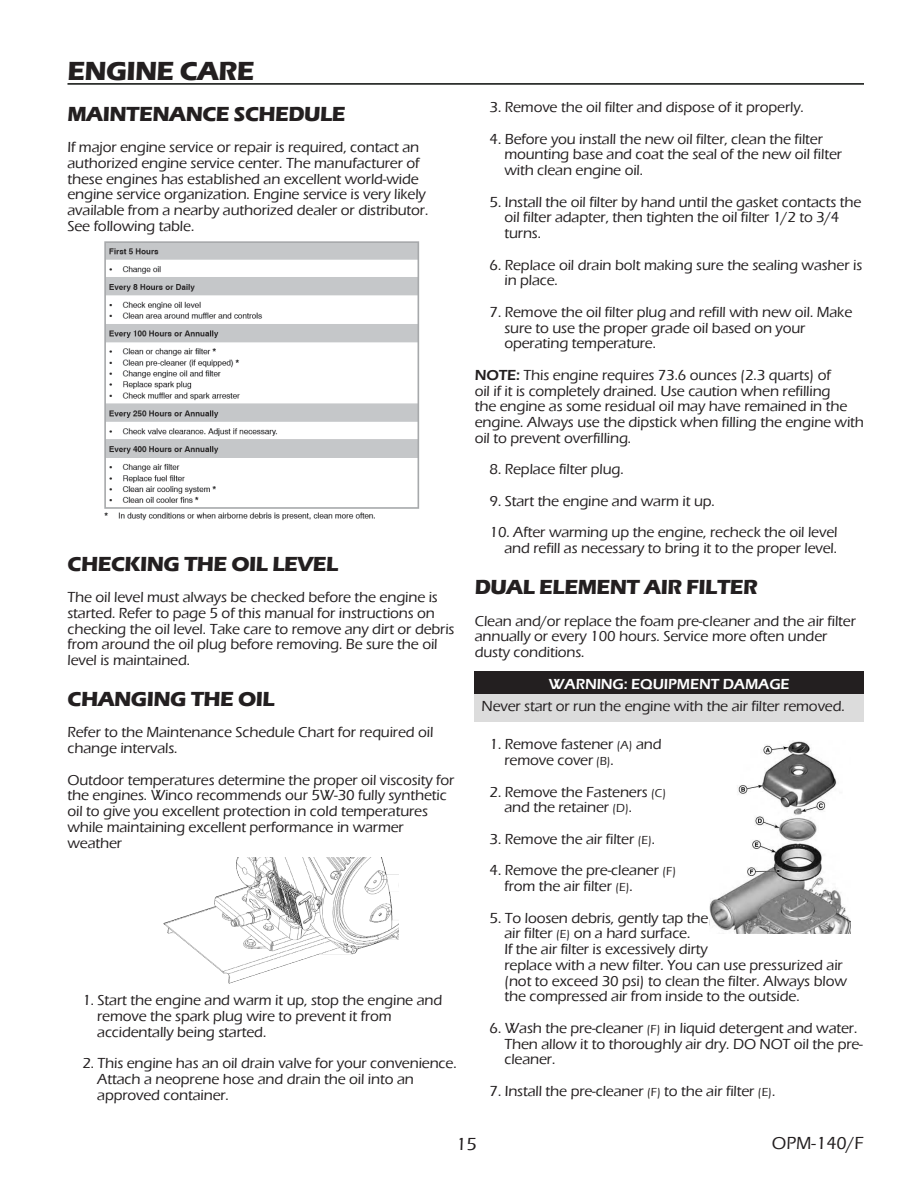
<style>
.page{position:relative;width:918px;height:1188px;background:#fff}
.page>*{position:absolute;margin:0;border:0;box-sizing:border-box;transform-origin:0 0}
.HEADING{font:700 27px "Eras ITC";letter-spacing:-.025em;color:#231f20}
.SUB_HEADING{font:700 21px "Eras ITC";letter-spacing:-.025em;color:#231f20}
.t1{font:500 18px "Eras ITC";color:#231f20}
.Body_text{font:500 15px/15.8px "Eras ITC";letter-spacing:-.01em;color:#231f20}
.CAUTION_ITALIC{font:500 15px "Eras ITC";letter-spacing:-.01em;color:#231f20}
.CAUTION{font:600 15px "Eras ITC";letter-spacing:-.01em;color:#fff}
.s1{font-weight:600}
.s2{font-size:12px}
</style>
<div class="page">
<img style="left:104px;top:241px;width:316px;height:280px">
<img style="left:164px;top:858px;width:235px;height:125px">
<div style="left:475px;top:672px;width:389px;height:27px;background:#231f20"></div>
<div style="left:475px;top:694px;width:389px;height:27px;background:#dcdcdc"></div>
<img style="left:710px;top:741px;width:140px;height:192px">
<hr style="left:68px;top:83px;width:796px;height:2px;background:#090b09">
<p class="HEADING" style="left:68px;top:55px;width:189px">ENGINE CARE</p>
<p class="SUB_HEADING" style="left:68px;top:101px;width:280px">MAINTENANCE SCHEDULE</p>
<p class="Body_text" style="left:68px;top:139px;width:362px">If major engine service or repair is required, contact an authorized engine service center. The manufacturer of these engines has established an excellent world-wide engine service organization. Engine service is very likely available from a nearby authorized dealer or distributor.</p>
<p class="Body_text" style="left:68px;top:218px;width:128px">See following table.</p>
<p class="SUB_HEADING" style="left:68px;top:551px;width:272px">CHECKING THE OIL LEVEL</p>
<p class="Body_text" style="left:68px;top:589px;width:389px">The oil level must always be checked before the engine is started. Refer to page 5 of this manual for instructions on checking the oil level. Take care to remove any dirt or debris from around the oil plug before removing. Be sure the oil level is maintained.</p>
<p class="SUB_HEADING" style="left:68px;top:687px;width:209px">CHANGING THE OIL</p>
<p class="Body_text" style="left:68px;top:725px;width:368px">Refer to the Maintenance Schedule Chart for required oil change intervals.</p>
<p class="Body_text" style="left:68px;top:772px;width:388px">Outdoor temperatures determine the proper oil viscosity for the engines. Winco recommends our 5W-30 fully synthetic oil to give you excellent protection in cold temperatures while maintaining excellent performance in warmer weather</p>
<p class="Body_text" style="left:82px;top:993px;width:361px">1. Start the engine and warm it up, stop the engine and</p>
<p class="Body_text" style="left:97px;top:1008px;width:296px">remove the spark plug wire to prevent it from</p>
<p class="Body_text" style="left:97px;top:1024px;width:171px">accidentally being started.</p>
<p class="Body_text" style="left:82px;top:1056px;width:376px">2. This engine has an oil drain valve for your convenience.</p>
<p class="Body_text" style="left:97px;top:1071px;width:318px">Attach a neoprene hose and drain the oil into an</p>
<p class="Body_text" style="left:97px;top:1087px;width:133px">approved container.</p>
<p class="Body_text" style="left:490px;top:100px;width:316px">3. Remove the oil filter and dispose of it properly.</p>
<p class="Body_text" style="left:490px;top:131px;width:335px">4. Before you install the new oil filter, clean the filter</p>
<p class="Body_text" style="left:504px;top:147px;width:339px">mounting base and coat the seal of the new oil filter</p>
<p class="Body_text" style="left:504px;top:163px;width:140px">with clean engine oil.</p>
<p class="Body_text" style="left:490px;top:194px;width:373px">5. Install the oil filter by hand until the gasket contacts the</p>
<p class="Body_text" style="left:504px;top:210px;width:336px">oil filter adapter, then tighten the oil filter 1/2 to 3/4</p>
<p class="Body_text" style="left:504px;top:226px;width:38px">turns.</p>
<p class="Body_text" style="left:490px;top:257px;width:374px">6. Replace oil drain bolt making sure the sealing washer is</p>
<p class="Body_text" style="left:504px;top:273px;width:55px">in place.</p>
<p class="Body_text" style="left:490px;top:304px;width:364px">7. Remove the oil filter plug and refill with new oil. Make</p>
<p class="Body_text" style="left:504px;top:320px;width:303px">sure to use the proper grade oil based on your</p>
<p class="Body_text" style="left:504px;top:336px;width:153px">operating temperature.</p>
<p class="Body_text" style="left:475px;top:367px;width:391px"><span class="s1">NOTE:</span> This engine requires 73.6 ounces (2.3 quarts) of<br>oil if it is completely drained. Use caution when refilling<br>the engine as some residual oil may have remained in the engine. Always use the dipstick when filling the engine with oil to prevent overfilling.</p>
<p class="Body_text" style="left:490px;top:462px;width:136px">8. Replace filter plug.</p>
<p class="Body_text" style="left:490px;top:493px;width:227px">9. Start the engine and warm it up.</p>
<p class="Body_text" style="left:490px;top:525px;width:349px">10. After warming up the engine, recheck the oil level</p>
<p class="Body_text" style="left:504px;top:541px;width:334px">and refill as necessary to bring it to the proper level.</p>
<p class="SUB_HEADING" style="left:475px;top:575px;width:285px">DUAL ELEMENT AIR FILTER</p>
<p class="Body_text" style="left:475px;top:613px;width:383px">Clean and/or replace the foam pre-cleaner and the air filter annually or every 100 hours. Service more often under dusty conditions.</p>
<p class="CAUTION" style="left:549px;top:675px;width:242px">WARNING: EQUIPMENT DAMAGE</p>
<p class="CAUTION_ITALIC" style="left:482px;top:698px;width:365px">Never start or run the engine with the air filter removed.</p>
<p class="Body_text" style="left:490px;top:737px;width:174px">1. Remove fastener <span class="s2">(A)</span> and</p>
<p class="Body_text" style="left:504px;top:753px;width:111px">remove cover <span class="s2">(B)</span>.</p>
<p class="Body_text" style="left:490px;top:784px;width:178px">2. Remove the Fasteners <span class="s2">(C)</span></p>
<p class="Body_text" style="left:504px;top:800px;width:129px">and the retainer <span class="s2">(D)</span>.</p>
<p class="Body_text" style="left:490px;top:831px;width:167px">3. Remove the air filter <span class="s2">(E)</span>.</p>
<p class="Body_text" style="left:490px;top:863px;width:188px">4. Remove the pre-cleaner <span class="s2">(F)</span></p>
<p class="Body_text" style="left:504px;top:879px;width:130px">from the air filter <span class="s2">(E)</span>.</p>
<p class="Body_text" style="left:490px;top:910px;width:220px">5. To loosen debris, gently tap the</p>
<p class="Body_text" style="left:504px;top:926px;width:188px">air filter <span class="s2">(E)</span> on a hard surface.</p>
<p class="Body_text" style="left:504px;top:942px;width:205px">If the air filter is excessively dirty</p>
<p class="Body_text" style="left:504px;top:957px;width:340px">replace with a new filter. You can use pressurized air</p>
<p class="Body_text" style="left:504px;top:973px;width:344px">(not to exceed 30 psi) to clean the filter. Always blow</p>
<p class="Body_text" style="left:504px;top:989px;width:297px">the compressed air from inside to the outside.</p>
<p class="Body_text" style="left:490px;top:1020px;width:369px">6. Wash the pre-cleaner <span class="s2">(F)</span> in liquid detergent and water.</p>
<p class="Body_text" style="left:504px;top:1036px;width:360px">Then allow it to thoroughly air dry. DO NOT oil the pre-</p>
<p class="Body_text" style="left:504px;top:1052px;width:52px">cleaner.</p>
<p class="Body_text" style="left:490px;top:1083px;width:287px">7. Install the pre-cleaner <span class="s2">(F)</span> to the air filter <span class="s2">(E)</span>.</p>
<p class="t1" style="left:456px;top:1134px;width:22px">15</p>
<p class="t1" style="left:772px;top:1133px;width:94px">OPM-140/F</p>
</div>
